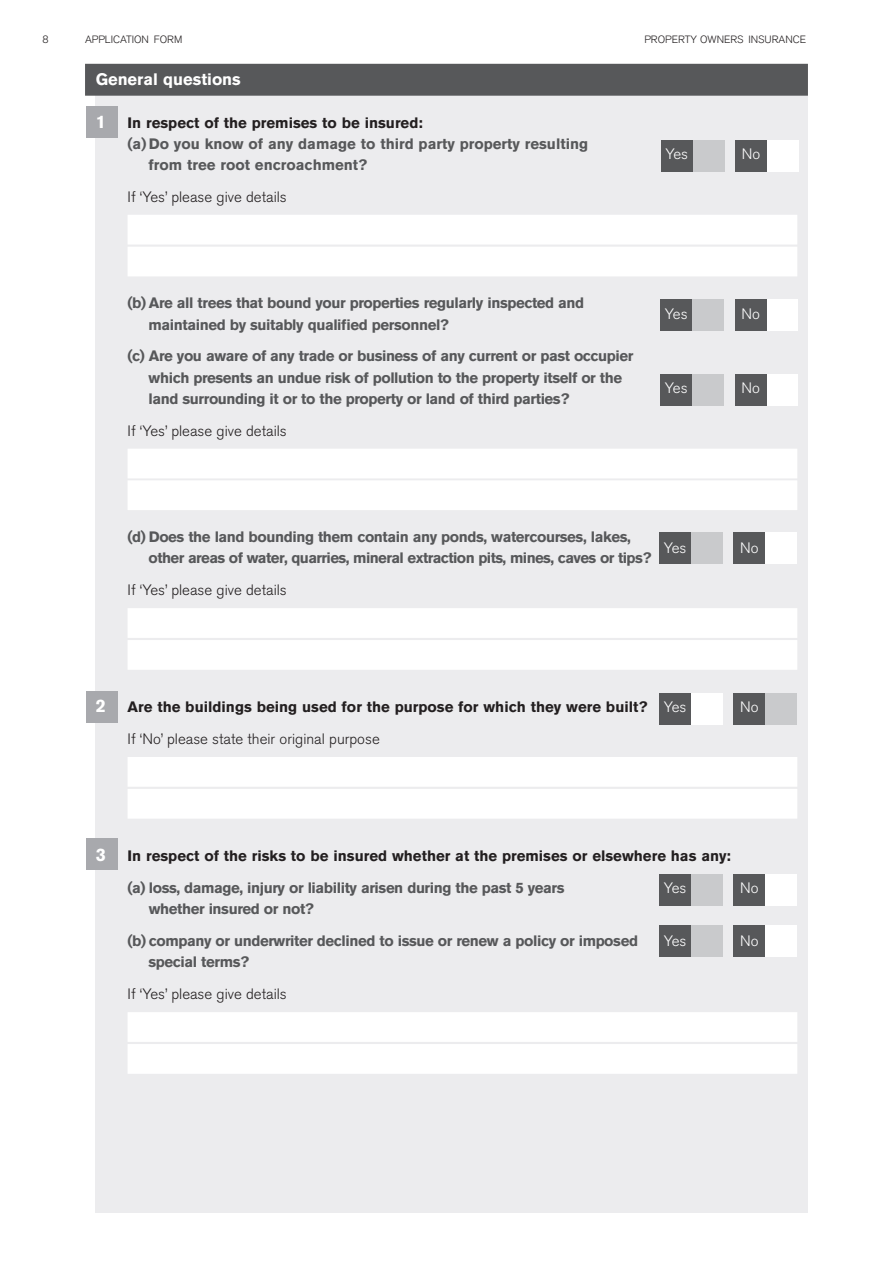
<style>
.page{position:relative;width:893px;height:1263px;background:#fff}
.page>*{position:absolute;margin:0;border:0;box-sizing:border-box;transform-origin:0 0}
.t1{font:700 18px "Akzidenz Grotesk BQ";color:#fff}
.t2{font:700 16.5px "Akzidenz Grotesk BQ";color:#fff}
.t3{font:700 15px/21.3px "Akzidenz Grotesk BQ";letter-spacing:-.03em;color:#57585a}
.t4{font:700 15px/32px "Akzidenz Grotesk BQ";color:#231f20}
.t5{font:300 15px/32px "Akzidenz Grotesk BQ";color:#231f20}
.t6{font:700 15px "Akzidenz Grotesk BQ";color:#57585a}
.t7{font:300 15px "Akzidenz Grotesk BQ";color:#fff}
.t8{font:300 10.5px "Akzidenz Grotesk BQ";color:#231f20}
.s1{font-weight:300}
.s2{color:#57585a}
.s3{font-weight:700;color:#57585a}
</style>
<div class="page">
<div style="left:96px;top:70px;width:712px;height:1143px;background:#ececee"></div>
<div style="left:691px;top:532px;width:32px;height:32px;background:#c9cacc"></div>
<div style="left:692px;top:374px;width:32px;height:32px;background:#c9cacc"></div>
<div style="left:692px;top:299px;width:32px;height:32px;background:#c9cacc"></div>
<div style="left:693px;top:140px;width:31px;height:31px;background:#c9cacc"></div>
<div style="left:691px;top:925px;width:32px;height:32px;background:#c9cacc"></div>
<div style="left:691px;top:873px;width:32px;height:32px;background:#c9cacc"></div>
<div style="left:765px;top:693px;width:32px;height:32px;background:#c9cacc"></div>
<div style="left:128px;top:215px;width:669px;height:30px;background:#fff"></div>
<div style="left:128px;top:247px;width:669px;height:29px;background:#fff"></div>
<div style="left:128px;top:449px;width:669px;height:29px;background:#fff"></div>
<div style="left:128px;top:480px;width:669px;height:30px;background:#fff"></div>
<div style="left:128px;top:608px;width:669px;height:30px;background:#fff"></div>
<div style="left:128px;top:640px;width:669px;height:30px;background:#fff"></div>
<div style="left:128px;top:757px;width:669px;height:30px;background:#fff"></div>
<div style="left:128px;top:789px;width:669px;height:30px;background:#fff"></div>
<div style="left:128px;top:1012px;width:669px;height:30px;background:#fff"></div>
<div style="left:128px;top:1044px;width:669px;height:30px;background:#fff"></div>
<div style="left:691px;top:693px;width:32px;height:32px;background:#fff"></div>
<div style="left:765px;top:873px;width:32px;height:32px;background:#fff"></div>
<div style="left:765px;top:925px;width:32px;height:32px;background:#fff"></div>
<div style="left:767px;top:140px;width:32px;height:31px;background:#fff"></div>
<div style="left:766px;top:299px;width:32px;height:32px;background:#fff"></div>
<div style="left:766px;top:374px;width:32px;height:32px;background:#fff"></div>
<div style="left:765px;top:532px;width:32px;height:32px;background:#fff"></div>
<div style="left:659px;top:693px;width:32px;height:32px;background:#57585a"></div>
<div style="left:733px;top:693px;width:32px;height:32px;background:#57585a"></div>
<div style="left:659px;top:873px;width:32px;height:32px;background:#57585a"></div>
<div style="left:733px;top:873px;width:32px;height:32px;background:#57585a"></div>
<div style="left:659px;top:925px;width:32px;height:32px;background:#57585a"></div>
<div style="left:733px;top:925px;width:32px;height:32px;background:#57585a"></div>
<div style="left:661px;top:140px;width:32px;height:31px;background:#57585a"></div>
<div style="left:735px;top:140px;width:32px;height:31px;background:#57585a"></div>
<div style="left:660px;top:299px;width:32px;height:32px;background:#57585a"></div>
<div style="left:735px;top:299px;width:31px;height:32px;background:#57585a"></div>
<div style="left:660px;top:374px;width:32px;height:32px;background:#57585a"></div>
<div style="left:735px;top:374px;width:31px;height:32px;background:#57585a"></div>
<div style="left:659px;top:532px;width:32px;height:32px;background:#57585a"></div>
<div style="left:733px;top:532px;width:32px;height:32px;background:#57585a"></div>
<div style="left:85px;top:64px;width:723px;height:32px;background:#57585a"></div>
<div style="left:86px;top:106px;width:32px;height:32px;background:#a8a9ad"></div>
<div style="left:86px;top:691px;width:32px;height:32px;background:#a8a9ad"></div>
<div style="left:86px;top:838px;width:32px;height:32px;background:#a8a9ad"></div>
<p class="t8" style="left:43px;top:35px;width:8px">8</p>
<p class="t8" style="left:85px;top:35px;width:99px">APPLICATION FORM</p>
<p class="t8" style="left:644px;top:35px;width:163px">PROPERTY OWNERS INSURANCE</p>
<p class="t2" style="left:96px;top:73px;width:147px">General questions</p>
<p class="t1" style="left:96px;top:115px;width:12px">1</p>
<p class="t4" style="left:128px;top:108px;width:297px">In respect of the premises to be insured:</p>
<p class="t6" style="left:128px;top:138px;width:462px">(a) Do you know of any damage to third party property resulting</p>
<p class="t6" style="left:149px;top:159px;width:220px">from tree root encroachment?</p>
<p class="t5" style="left:128px;top:183px;width:161px">If ‘Yes’ please give details</p>
<p class="t7" style="left:665px;top:149px;width:24px">Yes</p>
<p class="t7" style="left:742px;top:149px;width:20px">No</p>
<p class="t3" style="left:149px;top:294px;width:437px;text-indent:-21px">(b) Are all trees that bound your properties regularly inspected and maintained by suitably qualifed personnel?</p>
<p class="t3" style="left:149px;top:347px;width:486px;text-indent:-21px">(c) Are you aware of any trade or business of any current or past occupier which presents an undue risk of pollution to the property itself or the land surrounding it or to the property or land of third parties?</p>
<p class="t5" style="left:128px;top:416px;width:161px">If ‘Yes’ please give details</p>
<p class="t7" style="left:665px;top:308px;width:24px">Yes</p>
<p class="t7" style="left:741px;top:308px;width:20px">No</p>
<p class="t7" style="left:665px;top:383px;width:24px">Yes</p>
<p class="t7" style="left:741px;top:383px;width:20px">No</p>
<p class="t3" style="left:149px;top:528px;width:504px;text-indent:-21px">(d) Does the land bounding them contain any ponds, watercourses, lakes, other areas of water, quarries, mineral extraction pits, mines, caves or tips?</p>
<p class="t5" style="left:128px;top:576px;width:161px">If ‘Yes’ please give details</p>
<p class="t7" style="left:664px;top:542px;width:24px">Yes</p>
<p class="t7" style="left:740px;top:542px;width:20px">No</p>
<p class="t1" style="left:96px;top:700px;width:12px">2</p>
<p class="t4" style="left:128px;top:692px;width:521px">Are the buildings being used for the purpose for which they were built?<br><span class="s1">If ‘No’ please state their original purpose</span></p>
<p class="t7" style="left:664px;top:702px;width:24px">Yes</p>
<p class="t7" style="left:740px;top:702px;width:20px">No</p>
<p class="t1" style="left:96px;top:848px;width:12px">3</p>
<p class="t4" style="left:128px;top:841px;width:605px">In respect of the risks to be insured whether at the premises or elsewhere has any: <span class="s2">(a) loss, damage, injury or liability arisen during the past 5 years</span></p>
<p class="t3" style="left:128px;top:894px;width:512px;line-height:32px;text-indent:21px">whether insured or not?<br>(b) company or underwriter declined to issue or renew a policy or imposed</p>
<p class="t5" style="left:128px;top:948px;width:161px;text-indent:21px"><span class="s3">special terms?<br></span>If ‘Yes’ please give details</p>
<p class="t7" style="left:664px;top:882px;width:24px">Yes</p>
<p class="t7" style="left:664px;top:936px;width:24px">Yes</p>
<p class="t7" style="left:740px;top:882px;width:20px">No</p>
<p class="t7" style="left:740px;top:936px;width:20px">No</p>
</div>
